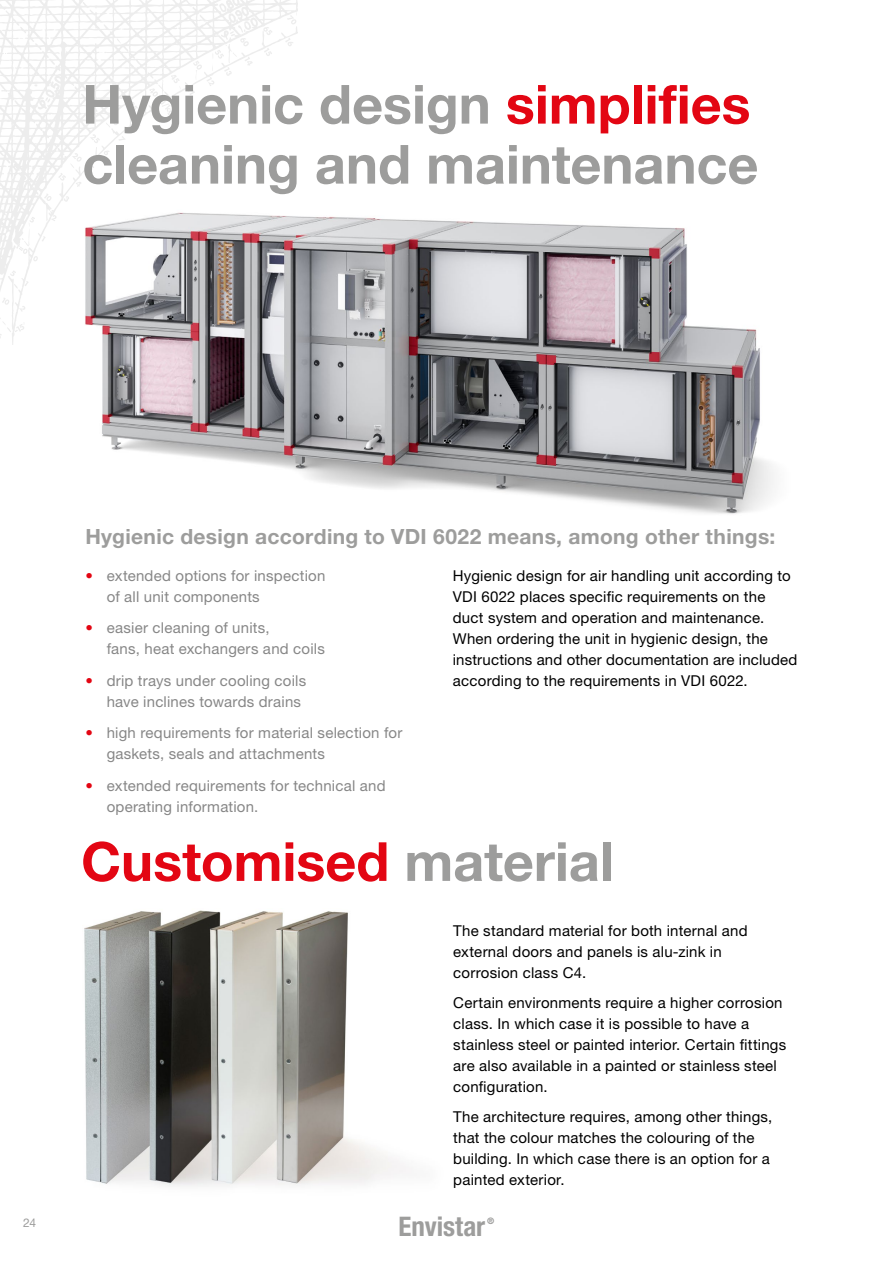
<style>
.page{position:relative;width:893px;height:1263px;background:#fff}
.page>*{position:absolute;margin:0;border:0;box-sizing:border-box;transform-origin:0 0}
.t1{font:700 54px/60px "Helvetica Neue LTW1 G";color:#9d9d9c}
.t2{font:700 54px "Helvetica Neue LTW1 G";color:#e30613}
.t3{font:700 condensed 27px "Helvetica Neue LTW1 G";letter-spacing:-.005em;color:#9d9d9c}
.t4{font:700 21px "Helvetica Neue LTW1 G";letter-spacing:.015em;color:#9d9d9c}
.t5{font:15px/21px "Helvetica Neue LTW1 G";letter-spacing:.015em;color:#000}
.t6{font:15px/21px "Helvetica Neue LTW1 G";letter-spacing:.015em;color:#878787}
.t7{font:12px "Helvetica Neue LTW1 G";color:#9d9d9c}
.t8{font:700 condensed 9px "Helvetica Neue LTW1 G";color:#9d9d9c}
.s1{color:#e30613}
.s2{color:#9d9d9c}
</style>
<div class="page">
<svg style="left:0;top:0;width:149px;height:344px"></svg>
<svg style="left:149px;top:0;width:149px;height:116px"></svg>
<img style="left:81px;top:206px;width:693px;height:308px">
<img style="left:84px;top:910px;width:322px;height:276px">
<h1 class="t1" style="left:82px;top:74px;width:678px">Hygienic design <span class="s1">simplifies </span>cleaning and maintenance</h1>
<h3 class="t4" style="left:85px;top:524px;width:691px">Hygienic design according to VDI 6022 means, among other things:</h3>
<p class="t6" style="left:107px;top:565px;width:220px;text-indent:-21px"><span class="s1">•</span> extended options for inspection of all unit components</p>
<p class="t6" style="left:107px;top:617px;width:220px;text-indent:-21px"><span class="s1">•</span> easier cleaning of units,<br>fans, heat exchangers and coils</p>
<p class="t6" style="left:107px;top:670px;width:201px;text-indent:-21px"><span class="s1">•</span> drip trays under cooling coils have inclines towards drains</p>
<p class="t6" style="left:107px;top:722px;width:297px;text-indent:-21px"><span class="s1">•</span> high requirements for material selection for gaskets, seals and attachments</p>
<p class="t6" style="left:107px;top:775px;width:281px;text-indent:-21px"><span class="s1">•</span> extended requirements for technical and operating information.</p>
<p class="t5" style="left:453px;top:565px;width:346px">Hygienic design for air handling unit according to VDI 6022 places specific requirements on the duct system and operation and maintenance.<br>When ordering the unit in hygienic design, the instructions and other documentation are included according to the requirements in VDI 6022.</p>
<h1 class="t2" style="left:81px;top:828px;width:534px">Customised <span class="s2">material</span></h1>
<p class="t5" style="left:453px;top:920px;width:296px">The standard material for both internal and external doors and panels is alu-zink in corrosion class C4.</p>
<p class="t5" style="left:453px;top:992px;width:335px">Certain environments require a higher corrosion class. In which case it is possible to have a stainless steel or painted interior. Certain fittings are also available in a painted or stainless steel configuration.</p>
<p class="t5" style="left:453px;top:1106px;width:321px">The architecture requires, among other things, that the colour matches the colouring of the building. In which case there is an option for a painted exterior.</p>
<p class="t7" style="left:23px;top:1215px;width:15px">24</p>
<h2 class="t3" style="left:399px;top:1210px;width:88px">Envistar</h2>
<p class="t8" style="left:487px;top:1215px;width:9px">®</p>
</div>
